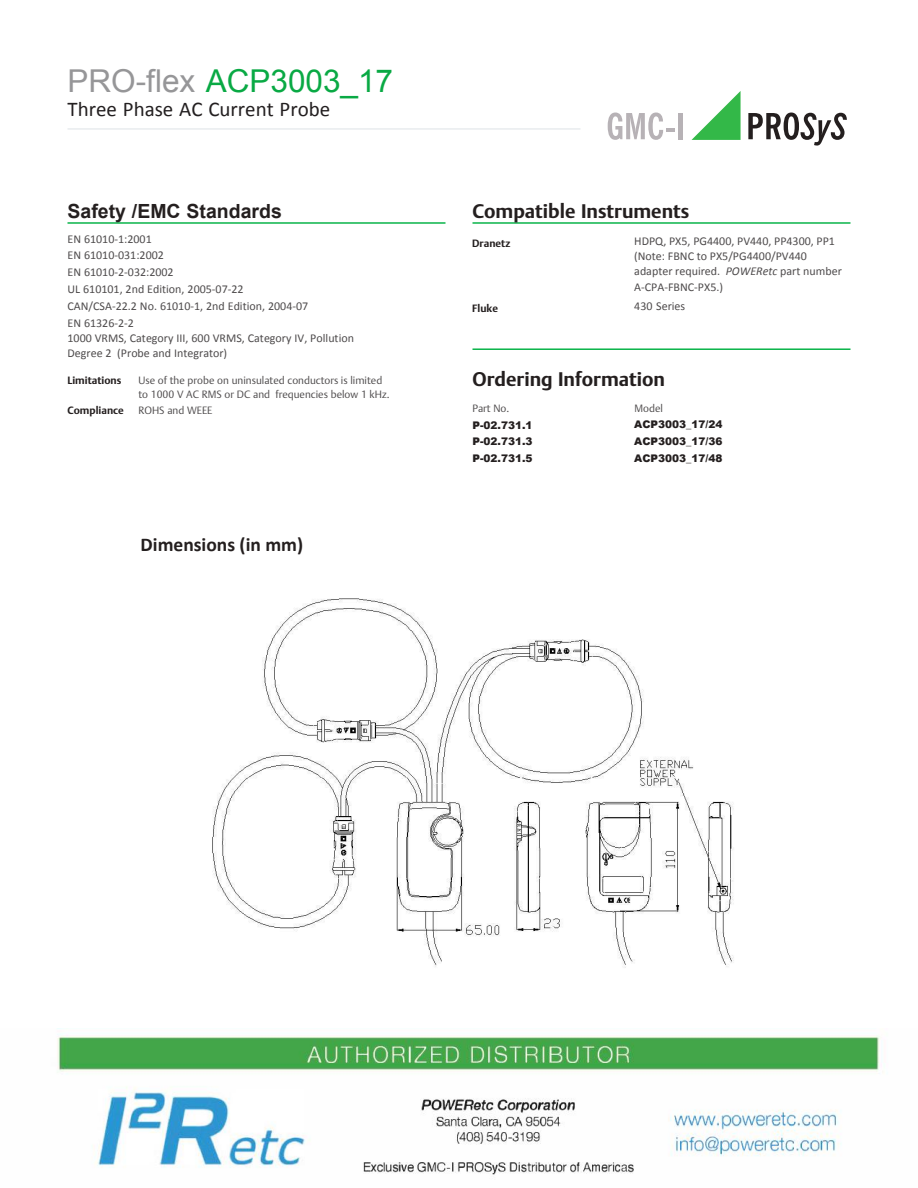
<style>
.page{position:relative;width:918px;height:1188px;background:#fff}
.page>*{position:absolute;margin:0;border:0;box-sizing:border-box;transform-origin:0 0}
.t1{font:31.5px "Arial";color:#09a944}
.t2{font:21px "Calibri";color:#231f20}
.t3{font:700 19.5px "DTL Argo TOT";color:#241f1f}
.t4{font:700 19.5px "Arial";color:#241f1f}
.t5{font:700 19.5px "Calibri";color:#241f1f}
.t6{font:12px/16.8px "Calibri";color:#4e4b4c}
.t7{font:10.5px/13.8px "DTL Argo TOT Light";color:#4e4b4c}
.t8{font:900 10.5px/16.8px "Arial";color:#241f1f;text-align:justify}
.t9{font:700 10.5px "DTL Argo TOT";color:#241f1f}
.s1{color:#969698}
.s2{font-style:italic}
</style>
<div class="page">
<hr style="left:68px;top:222px;width:378px;height:2px;background:#0ab44a">
<hr style="left:472px;top:222px;width:378px;height:2px;background:#0ab44a">
<hr style="left:472px;top:348px;width:378px;height:2px;background:#0ab44a">
<hr style="left:68px;top:129px;width:512px;height:1px;background:#dee2e6">
<svg style="left:608px;top:113px;width:66px;height:27px"></svg>
<div style="left:678px;top:113px;width:5px;height:26px;background:#b7b2b6"></div>
<svg style="left:748px;top:113px;width:99px;height:33px"></svg>
<svg style="left:692px;top:91px;width:49px;height:49px"></svg>
<img style="left:212px;top:598px;width:522px;height:370px">
<img style="left:57px;top:1034px;width:823px;height:141px">
<h1 class="t1" style="left:68px;top:60px;width:327px"><span class="s1">PRO-flex</span> ACP3003_17</h1>
<h2 class="t2" style="left:68px;top:95px;width:264px">Three Phase AC Current Probe</h2>
<h3 class="t4" style="left:68px;top:198px;width:216px">Safety /EMC Standards</h3>
<p class="t6" style="left:68px;top:230px;width:242px">EN 61010-1:2001<br>EN 61010-031:2002<br>EN 61010-2-032:2002<br>UL 610101, 2nd Edition, 2005-07-22<br>CAN/CSA-22.2 No. 61010-1, 2nd Edition, 2004-07<br>EN 61326-2-2</p>
<p class="t6" style="left:68px;top:330px;width:288px;line-height:15.5px">1000 VRMS, Category III, 600 VRMS, Category IV, Pollution<br>Degree 2 (Probe and Integrator)</p>
<p class="t9" style="left:68px;top:374px;width:55px">Limitations</p>
<p class="t9" style="left:68px;top:404px;width:58px">Compliance</p>
<p class="t7" style="left:138px;top:373px;width:253px">Use of the probe on uninsulated conductors is limited to 1000 V AC RMS or DC and frequencies below 1 kHz.</p>
<p class="t7" style="left:138px;top:404px;width:76px">ROHS and WEEE</p>
<h3 class="t5" style="left:141px;top:532px;width:164px">Dimensions (in mm)</h3>
<h3 class="t3" style="left:472px;top:199px;width:218px">Compatible Instruments</h3>
<p class="t9" style="left:472px;top:237px;width:40px">Dranetz</p>
<p class="t9" style="left:472px;top:302px;width:27px">Fluke</p>
<p class="t6" style="left:634px;top:233px;width:209px;line-height:15.3px">HDPQ, PX5, PG4400, PV440, PP4300, PP1 (Note: FBNC to PX5/PG4400/PV440 adapter required. <span class="s2">POWERetc</span> part number<br>A-CPA-FBNC-PX5.)</p>
<p class="t6" style="left:634px;top:298px;width:53px">430 Series</p>
<h3 class="t3" style="left:472px;top:367px;width:194px">Ordering Information</h3>
<p class="t7" style="left:472px;top:401px;width:38px">Part No.</p>
<p class="t7" style="left:635px;top:401px;width:30px">Model</p>
<p class="t8" style="left:472px;top:416px;width:62px">P-02.731.1<br>P-02.731.3<br>P-02.731.5</p>
<p class="t8" style="left:634px;top:416px;width:90px">ACP3003_17/24<br>ACP3003_17/36<br>ACP3003_17/48</p>
</div>
